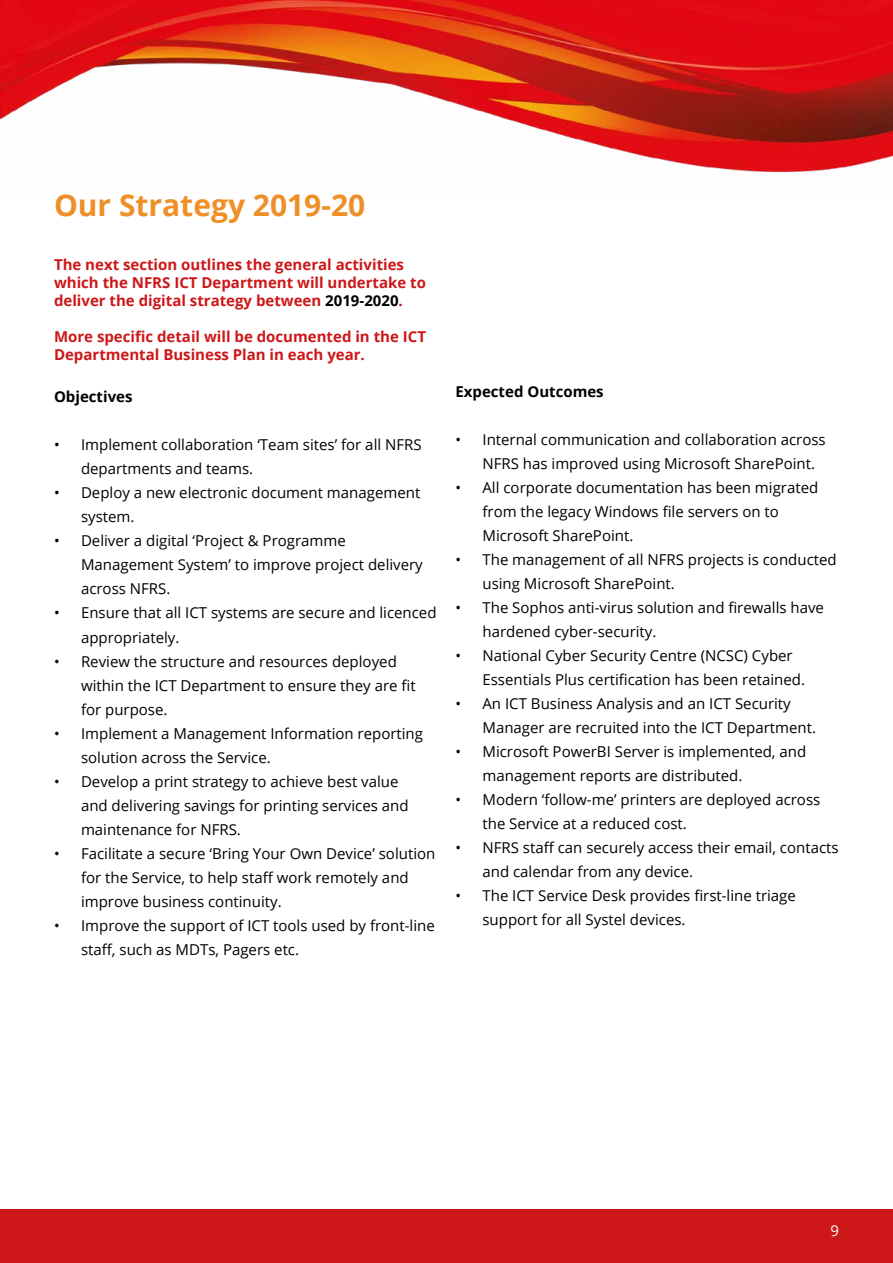
<style>
.page{position:relative;width:893px;height:1263px;background:#fff}
.page>*{position:absolute;margin:0;border:0;box-sizing:border-box;transform-origin:0 0}
.Header1{font:700 30px "Open Sans";color:#ee9027}
.t1{font:15px/24px "Open Sans";color:#000}
.t2{font:700 15px/18px "Open Sans";color:#cd1719}
.t3{font:700 15px "Open Sans";color:#000}
.t4{font:15px "Open Sans";color:#fff}
.s1{color:#000}
</style>
<div class="page">
<img style="left:0;top:0;width:893px;height:173px">
<div style="left:0;top:1209px;width:893px;height:54px;background:#cd1719"></div>
<p class="Header1" style="left:54px;top:184px;width:313px">Our Strategy 2019-20</p>
<p class="t2" style="left:54px;top:256px;width:373px">The next section outlines the general activities which the NFRS ICT Department will undertake to deliver the digital strategy between <span class="s1">2019-2020</span>.</p>
<p class="t2" style="left:54px;top:328px;width:374px">More specific detail will be documented in the ICT<br>Departmental Business Plan in each year.</p>
<p class="t3" style="left:54px;top:386px;width:80px">Objectives</p>
<p class="t1" style="left:81px;top:433px;width:342px;text-indent:-27px">• Implement collaboration ‘Team sites’ for all NFRS departments and teams.</p>
<p class="t1" style="left:81px;top:481px;width:341px;text-indent:-27px">• Deploy a new electronic document management system.</p>
<p class="t1" style="left:81px;top:529px;width:343px;text-indent:-27px">• Deliver a digital ‘Project &amp; Programme<br>Management System’ to improve project delivery across NFRS.</p>
<p class="t1" style="left:81px;top:601px;width:357px;text-indent:-27px">• Ensure that all ICT systems are secure and licenced appropriately.</p>
<p class="t1" style="left:81px;top:649px;width:336px;text-indent:-27px">• Review the structure and resources deployed within the ICT Department to ensure they are fit for purpose.</p>
<p class="t1" style="left:81px;top:721px;width:344px;text-indent:-27px">• Implement a Management Information reporting solution across the Service.</p>
<p class="t1" style="left:81px;top:769px;width:329px;text-indent:-27px">• Develop a print strategy to achieve best value and delivering savings for printing services and maintenance for NFRS.</p>
<p class="t1" style="left:81px;top:841px;width:356px;text-indent:-27px">• Facilitate a secure ‘Bring Your Own Device’ solution for the Service, to help staff work remotely and improve business continuity.</p>
<p class="t1" style="left:81px;top:913px;width:355px;text-indent:-27px">• Improve the support of ICT tools used by front-line staff, such as MDTs, Pagers etc.</p>
<p class="t3" style="left:455px;top:381px;width:150px">Expected Outcomes</p>
<p class="t1" style="left:482px;top:427px;width:345px;text-indent:-27px">• Internal communication and collaboration across<br>NFRS has improved using Microsoft SharePoint.</p>
<p class="t1" style="left:482px;top:475px;width:337px;text-indent:-27px">• All corporate documentation has been migrated from the legacy Windows file servers on to<br>Microsoft SharePoint.</p>
<p class="t1" style="left:482px;top:547px;width:356px;text-indent:-27px">• The management of all NFRS projects is conducted using Microsoft SharePoint.</p>
<p class="t1" style="left:482px;top:595px;width:343px;text-indent:-27px">• The Sophos anti-virus solution and firewalls have hardened cyber-security.</p>
<p class="t1" style="left:482px;top:643px;width:324px;text-indent:-27px">• National Cyber Security Centre (NCSC) Cyber<br>Essentials Plus certification has been retained.</p>
<p class="t1" style="left:482px;top:691px;width:335px;text-indent:-27px">• An ICT Business Analysis and an ICT Security<br>Manager are recruited into the ICT Department.</p>
<p class="t1" style="left:482px;top:739px;width:325px;text-indent:-27px">• Microsoft PowerBI Server is implemented, and management reports are distributed.</p>
<p class="t1" style="left:482px;top:787px;width:339px;text-indent:-27px">• Modern ‘follow-me’ printers are deployed across the Service at a reduced cost.</p>
<p class="t1" style="left:482px;top:835px;width:358px;text-indent:-27px">• NFRS staff can securely access their email, contacts and calendar from any device.</p>
<p class="t1" style="left:482px;top:883px;width:315px;text-indent:-27px">• The ICT Service Desk provides first-line triage support for all Systel devices.</p>
<p class="t4" style="left:830px;top:1220px;width:10px">9</p>
</div>
